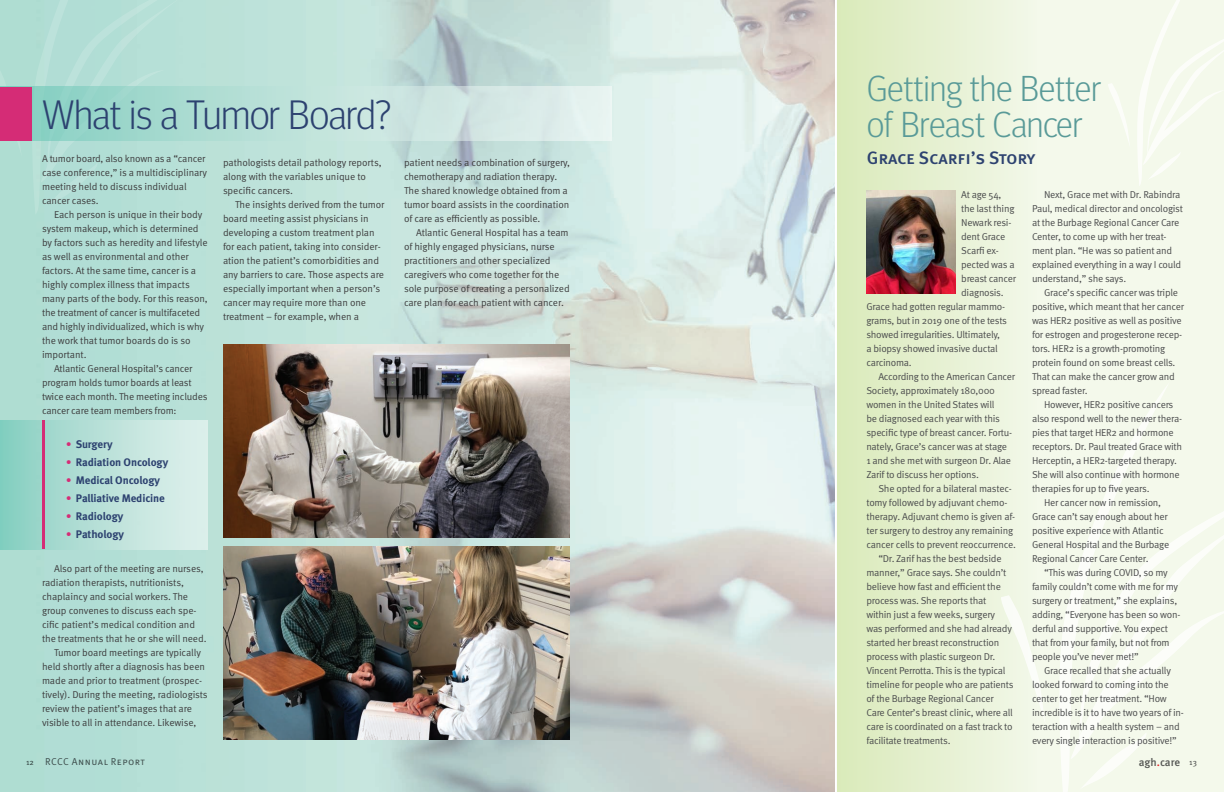
<style>
.page{position:relative;width:1224px;height:792px;background:#fff}
.page>*{position:absolute;margin:0;border:0;box-sizing:border-box;transform-origin:0 0}
.Skinny_Headline{font:300 41px "Meta Headline Pro";letter-spacing:-.01em;color:#2d4270}
.t1{font:300 36px/36px "Meta Headline Pro";color:#599a98}
.Subhead{font:500 18px "Meta OT";letter-spacing:-.01em;color:#2d4270}
.Text{font:700 11px "Meta OT";letter-spacing:-.01em;color:#2d4270}
.t2{font:500 11px "Meta OT";color:#57585a}
.Subhead-2{font:10px/14px "Meta OT Norm";letter-spacing:-.025em;color:#4b4c4d}
.Text-2{font:10px/14px "Meta OT Norm";letter-spacing:-.01em;color:#3e3e3f}
.t3{font:10px "Meta OT Norm";letter-spacing:.05em;color:#57585a}
.s1{color:#d52c76}
.s2{font-family:"Meta OT";font-size:8px}
.s3{color:#ee1d23}
.s4{font-weight:400;font-size:8px}
</style>
<div class="page">
<img style="left:0;top:0;width:835px;height:792px">
<svg style="left:0;top:0;width:203px;height:214px;background:#b3ded5"></svg>
<div style="left:0;top:86px;width:612px;height:54px;background:linear-gradient(to right,#8ad1c2,#eaf0ef)"></div>
<div style="left:835px;top:0;width:389px;height:792px;background:#f4f9eb"></div>
<svg style="left:1108px;top:0;width:116px;height:185px"></svg>
<div style="left:835px;top:0;width:201px;height:792px;background:linear-gradient(to right,#d9eab9,#f2f7e9)"></div>
<svg style="left:1060px;top:386px;width:107px;height:406px"></svg>
<svg style="left:1001px;top:595px;width:44px;height:130px"></svg>
<svg style="left:1071px;top:482px;width:153px;height:309px"></svg>
<hr style="left:835px;top:0;width:2px;height:792px;background:#fff">
<img style="left:223px;top:546px;width:347px;height:193px">
<img style="left:223px;top:344px;width:347px;height:193px">
<div style="left:0;top:420px;width:208px;height:130px;background:linear-gradient(to right,#8bcabf,#e3f3ef)"></div>
<div style="left:0;top:87px;width:32px;height:54px;background:#d52c76"></div>
<hr style="left:42px;top:421px;width:2px;height:128px;background:#d52c76">
<img style="left:866px;top:191px;width:89px;height:103px">
<p class="Skinny_Headline" style="left:42px;top:85px;width:351px">What is a Tumor Board?</p>
<p class="Text-2" style="left:223px;top:156px;width:160px">pathologists detail pathology reports, along with the variables unique to specific cancers.</p>
<p class="Text-2" style="left:223px;top:198px;width:163px;text-indent:12px">The insights derived from the tumor board meeting assist physicians in developing a custom treatment plan for each patient, taking into consider&shy;ation the patient’s comorbidities and any barriers to care. Those aspects are especially important when a person’s cancer may require more than one treatment – for example, when a</p>
<p class="Text-2" style="left:42px;top:151px;width:167px">A tumor board, also known as a “cancer case conference,” is a multidisciplinary meeting held to discuss individual cancer cases.</p>
<p class="Text-2" style="left:42px;top:207px;width:167px;text-indent:12px">Each person is unique in their body system makeup, which is determined by factors such as heredity and lifestyle as well as environmental and other factors. At the same time, cancer is a highly complex illness that impacts many parts of the body. For this reason, the treatment of cancer is multifaceted and highly individualized, which is why the work that tumor boards do is so important.</p>
<p class="Text-2" style="left:42px;top:361px;width:167px;text-indent:12px">Atlantic General Hospital’s cancer program holds tumor boards at least twice each month. The meeting includes cancer care team members from:</p>
<p class="Text" style="left:66px;top:437px;width:48px"><span class="s1">•</span> Surgery</p>
<p class="Text" style="left:66px;top:455px;width:104px"><span class="s1">•</span> Radiation Oncology</p>
<p class="Text" style="left:66px;top:473px;width:96px"><span class="s1">•</span> Medical Oncology</p>
<p class="Text" style="left:66px;top:491px;width:100px"><span class="s1">•</span> Palliative Medicine</p>
<p class="Text" style="left:66px;top:509px;width:59px"><span class="s1">•</span> Radiology</p>
<p class="Text" style="left:66px;top:527px;width:60px"><span class="s1">•</span> Pathology</p>
<p class="Text-2" style="left:42px;top:561px;width:166px;text-indent:12px">Also part of the meeting are nurses, radiation therapists, nutritionists, chaplaincy and social workers. The group convenes to discuss each spe&shy;cific patient’s medical condition and the treatments that he or she will need.</p>
<p class="Text-2" style="left:42px;top:645px;width:167px;text-indent:12px">Tumor board meetings are typically held shortly after a diagnosis has been made and prior to treatment (prospec&shy;tively). During the meeting, radiologists review the patient’s images that are visible to all in attendance. Likewise,</p>
<p class="t1" style="left:867px;top:67px;width:236px">Getting the Better of Breast Cancer</p>
<p class="Text-2" style="left:404px;top:156px;width:168px">patient needs a combination of surgery,</p>
<p class="Subhead" style="left:867px;top:146px;width:170px">Grace Scarfi’s Story</p>
<p class="Text-2" style="left:404px;top:170px;width:167px">chemotherapy and radiation therapy.<br>The shared knowledge obtained from a tumor board assists in the coordination of care as efficiently as possible.</p>
<p class="Text-2" style="left:404px;top:226px;width:167px;text-indent:12px">Atlantic General Hospital has a team of highly engaged physicians, nurse practitioners and other specialized caregivers who come together for the sole purpose of creating a personalized care plan for each patient with cancer.</p>
<p class="Subhead-2" style="left:1032px;top:188px;width:152px;text-indent:12px">Next, Grace met with Dr. Rabindra Paul, medical director and oncologist at the Burbage Regional Cancer Care Center, to come up with her treat&shy;ment plan. “He was so patient and explained everything in a way I could understand,” she says.</p>
<p class="Subhead-2" style="left:1032px;top:286px;width:154px;text-indent:12px">Grace’s specific cancer was triple positive, which meant that her cancer was HER2 positive as well as positive for estrogen and progesterone recep&shy;tors. HER2 is a growth-promoting protein found on some breast cells.<br>That can make the cancer grow and spread faster.</p>
<p class="Subhead-2" style="left:1032px;top:398px;width:152px;text-indent:12px">However, HER2 positive cancers also respond well to the newer thera&shy;pies that target HER2 and hormone receptors. Dr. Paul treated Grace with Herceptin, a HER2-targeted therapy.<br>She will also continue with hormone therapies for up to five years.</p>
<p class="Subhead-2" style="left:1032px;top:496px;width:139px;text-indent:12px">Her cancer now in remission,<br>Grace can’t say enough about her positive experience with Atlantic<br>General Hospital and the Burbage<br>Regional Cancer Care Center.</p>
<p class="Subhead-2" style="left:1032px;top:566px;width:150px;text-indent:12px">“This was during COVID, so my family couldn’t come with me for my surgery or treatment,” she explains, adding, “Everyone has been so won&shy;derful and supportive. You expect that from your family, but not from people you’ve never met!”</p>
<p class="Subhead-2" style="left:1032px;top:664px;width:153px;text-indent:12px">Grace recalled that she actually looked forward to coming into the center to get her treatment. “How incredible is it to have two years of in&shy;teraction with a health system – and every single interaction is positive!”</p>
<p class="Subhead-2" style="left:961px;top:188px;width:42px">At age 54,</p>
<p class="Subhead-2" style="left:961px;top:202px;width:55px">the last thing</p>
<p class="Subhead-2" style="left:961px;top:216px;width:52px">Newark resi-</p>
<p class="Subhead-2" style="left:961px;top:230px;width:46px">dent Grace</p>
<p class="Subhead-2" style="left:961px;top:244px;width:39px">Scarfi ex-</p>
<p class="Subhead-2" style="left:961px;top:258px;width:55px">pected was a</p>
<p class="Subhead-2" style="left:961px;top:272px;width:56px">breast cancer</p>
<p class="Subhead-2" style="left:961px;top:286px;width:44px">diagnosis.</p>
<p class="Subhead-2" style="left:866px;top:300px;width:140px">Grace had gotten regular mammo-</p>
<p class="Subhead-2" style="left:866px;top:314px;width:142px">grams, but in 2019 one of the tests</p>
<p class="Subhead-2" style="left:866px;top:328px;width:135px">showed irregularities. Ultimately,</p>
<p class="Subhead-2" style="left:866px;top:342px;width:133px">a biopsy showed invasive ductal</p>
<p class="Subhead-2" style="left:866px;top:356px;width:47px">carcinoma.</p>
<p class="Subhead-2" style="left:866px;top:370px;width:150px;text-indent:12px">According to the American Cancer Society, approximately 180,000 women in the United States will<br>be diagnosed each year with this specific type of breast cancer. Fortu&shy;nately, Grace’s cancer was at stage<br>1 and she met with surgeon Dr. Alae Zarif to discuss her options.</p>
<p class="Subhead-2" style="left:866px;top:482px;width:151px;text-indent:12px">She opted for a bilateral mastec&shy;tomy followed by adjuvant chemo&shy;therapy. Adjuvant chemo is given af&shy;ter surgery to destroy any remaining cancer cells to prevent reoccurrence.</p>
<p class="Subhead-2" style="left:866px;top:552px;width:149px;text-indent:12px">“Dr. Zarif has the best bedside manner,” Grace says. She couldn’t believe how fast and efficient the process was. She reports that within just a few weeks, surgery was performed and she had already started her breast reconstruction process with plastic surgeon Dr.<br>Vincent Perrotta. This is the typical timeline for people who are patients of the Burbage Regional Cancer Care Center’s breast clinic, where all care is coordinated on a fast track to facilitate treatments.</p>
<p class="t3" style="left:26px;top:756px;width:120px"><span class="s2">12</span> RCCC Annual Report</p>
<p class="t2" style="left:1139px;top:755px;width:60px">agh<span class="s3">.</span>care <span class="s4">13</span></p>
</div>
